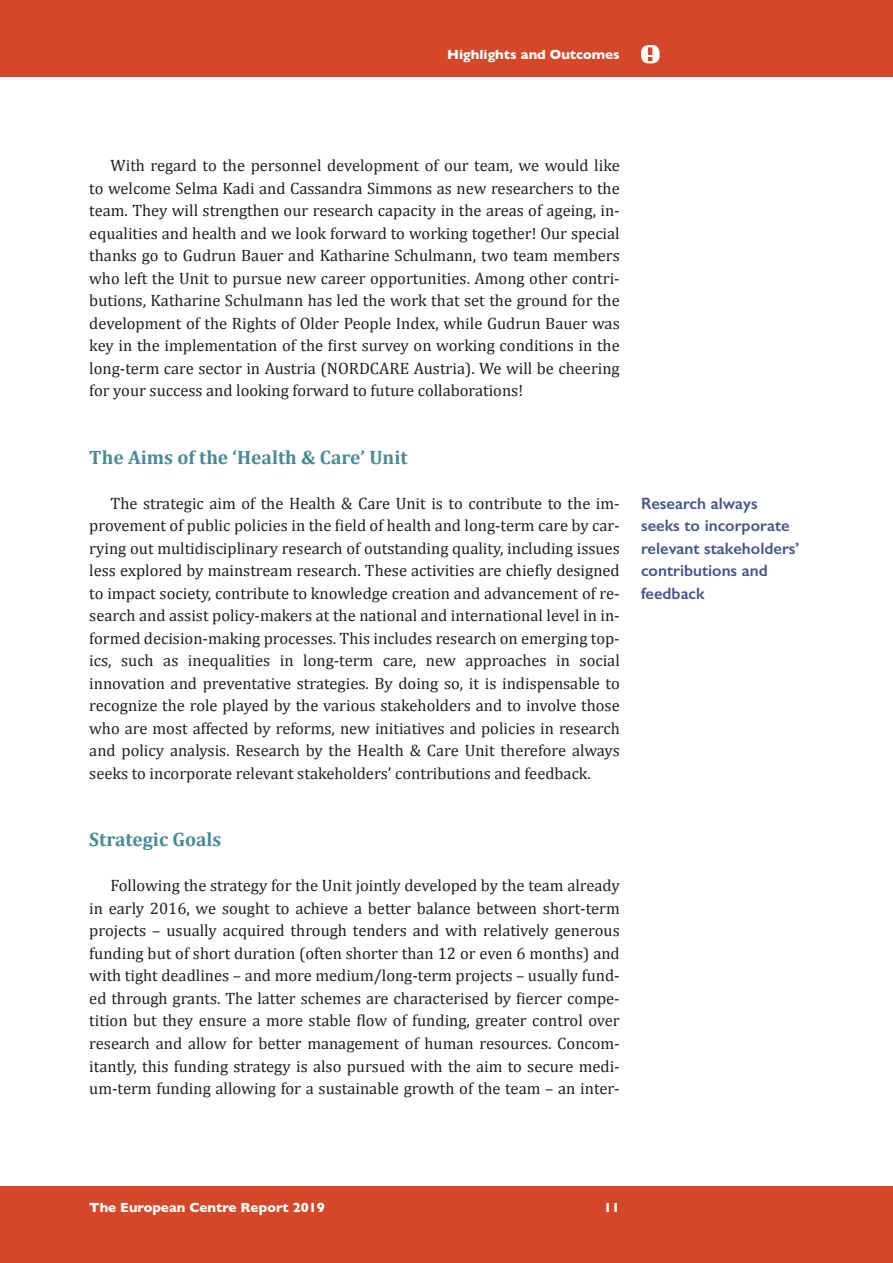
<style>
.page{position:relative;width:893px;height:1263px;background:#fff}
.page>*{position:absolute;margin:0;border:0;box-sizing:border-box;transform-origin:0 0}
.t1{font:700 19.5px "Cambria";color:#4a8996}
.t2{font:16.5px/22.5px "Cambria";color:#231f20;text-align:justify}
.t3{font:600 16.5px/22.5px "Gill Sans";color:#44578b}
.t4{font:700 13.5px "Gill Sans";color:#fff}
</style>
<div class="page">
<div style="left:0;top:1186px;width:893px;height:77px;background:#d44829"></div>
<div style="left:0;top:0;width:893px;height:77px;background:#d44829"></div>
<svg style="left:641px;top:45px;width:18px;height:18px"></svg>
<svg style="left:648px;top:47px;width:4px;height:14px"></svg>
<p class="t4" style="left:447px;top:44px;width:174px">Highlights and Outcomes</p>
<p class="t2" style="left:89px;top:154px;width:532px;text-indent:21px">With regard to the personnel development of our team, we would like to welcome Selma Kadi and Cassandra Simmons as new researchers to the team. They will strengthen our research capacity in the areas of ageing, in&shy;equalities and health and we look forward to working together! Our special thanks go to Gudrun Bauer and Katharine Schulmann, two team members who left the Unit to pursue new career opportunities. Among other contri&shy;butions, Katharine Schulmann has led the work that set the ground for the development of the Rights of Older People Index, while Gudrun Bauer was key in the implementation of the first survey on working conditions in the long-term care sector in Austria (NORDCARE Austria). We will be cheering for your success and looking forward to future collaborations!</p>
<p class="t1" style="left:89px;top:445px;width:320px">The Aims of the ‘Health &amp; Care’ Unit</p>
<p class="t2" style="left:89px;top:492px;width:532px;text-indent:21px">The strategic aim of the Health &amp; Care Unit is to contribute to the im&shy;provement of public policies in the field of health and long-term care by car&shy;rying out multidisciplinary research of outstanding quality, including issues less explored by mainstream research. These activities are chiefly designed to impact society, contribute to knowledge creation and advancement of re&shy;search and assist policy-makers at the national and international level in in&shy;formed decision-making processes. This includes research on emerging top&shy;ics, such as inequalities in long-term care, new approaches in social innovation and preventative strategies. By doing so, it is indispensable to recognize the role played by the various stakeholders and to involve those who are most affected by reforms, new initiatives and policies in research and policy analysis. Research by the Health &amp; Care Unit therefore always seeks to incorporate relevant stakeholders’ contributions and feedback.</p>
<p class="t1" style="left:89px;top:828px;width:134px">Strategic Goals</p>
<p class="t2" style="left:89px;top:874px;width:532px;text-indent:21px">Following the strategy for the Unit jointly developed by the team already in early 2016, we sought to achieve a better balance between short-term projects – usually acquired through tenders and with relatively generous funding but of short duration (often shorter than 12 or even 6 months) and with tight deadlines – and more medium/long-term projects – usually fund&shy;ed through grants. The latter schemes are characterised by fiercer compe&shy;tition but they ensure a more stable flow of funding, greater control over research and allow for better management of human resources. Concom&shy;itantly, this funding strategy is also pursued with the aim to secure medi&shy;um-term funding allowing for a sustainable growth of the team – an inter-</p>
<p class="t3" style="left:641px;top:492px;width:160px">Research always seeks to incorporate relevant stakeholders’ contributions and feedback</p>
<p class="t4" style="left:89px;top:1196px;width:237px">The European Centre Report 2019</p>
<p class="t4" style="left:604px;top:1196px;width:18px">11</p>
</div>
